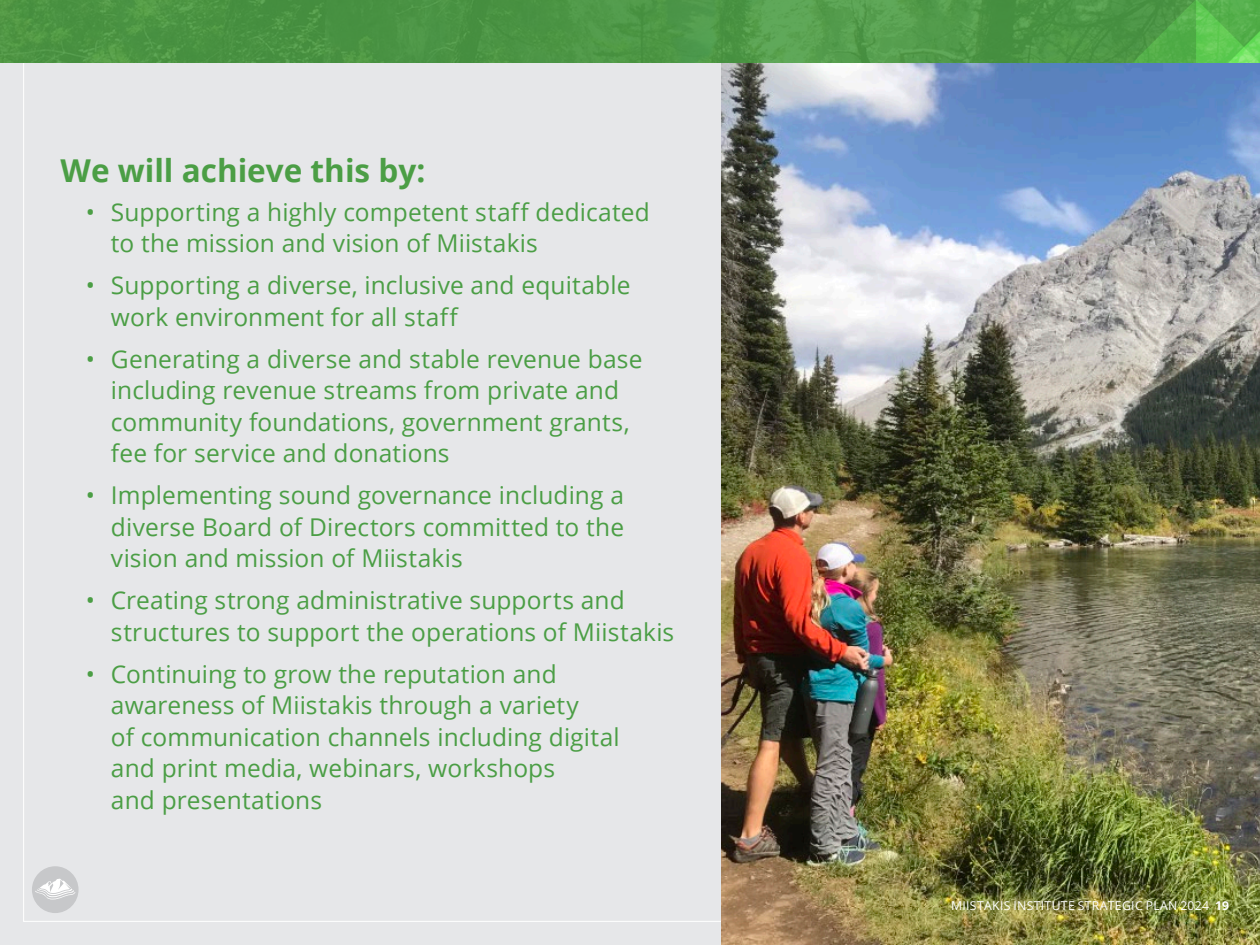
<style>
.page{position:relative;width:1260px;height:945px;background:#e6e7e9}
.page>*{position:absolute;margin:0;border:0;box-sizing:border-box;transform-origin:0 0}
.t1{font:700 31.5px "Open Sans";color:#4b9e45}
.t2{font:24.5px/31.5px "Open Sans";letter-spacing:.005em;color:#4b9e45}
.t3{font:12.25px "Open Sans";letter-spacing:.025em;color:#fff}
.s1{font-weight:700}
</style>
<div class="page">
<img style="left:0;top:0;width:1132px;height:63px">
<svg style="left:1132px;top:0;width:128px;height:63px;background:#56b14c"></svg>
<img style="left:722px;top:63px;width:538px;height:882px">
<div style="left:32px;top:866px;width:47px;height:47px;background:#c7c8ca;border-radius:50%"></div>
<svg style="left:35px;top:879px;width:40px;height:21px"></svg>
<p class="t1" style="left:61px;top:148px;width:366px">We will achieve this by:</p>
<p class="t2" style="left:111px;top:196px;width:540px;text-indent:-25px">• Supporting a highly competent staff dedicated to the mission and vision of Miistakis</p>
<p class="t2" style="left:111px;top:269px;width:521px;text-indent:-25px">• Supporting a diverse, inclusive and equitable work environment for all staff</p>
<p class="t2" style="left:111px;top:343px;width:533px;text-indent:-25px">• Generating a diverse and stable revenue base including revenue streams from private and community foundations, government grants, fee for service and donations</p>
<p class="t2" style="left:111px;top:479px;width:515px;text-align:justify;text-indent:-25px">• Implementing sound governance including a diverse Board of Directors committed to the vision and mission of Miistakis</p>
<p class="t2" style="left:111px;top:584px;width:565px;text-indent:-25px">• Creating strong administrative supports and structures to support the operations of Miistakis</p>
<p class="t2" style="left:111px;top:658px;width:510px;text-indent:-25px">• Continuing to grow the reputation and awareness of Miistakis through a variety<br>of communication channels including digital and print media, webinars, workshops<br>and presentations</p>
<p class="t3" style="left:951px;top:897px;width:280px">MIISTAKIS INSTITUTE STRATEGIC PLAN 2024 <span class="s1">19</span></p>
</div>
